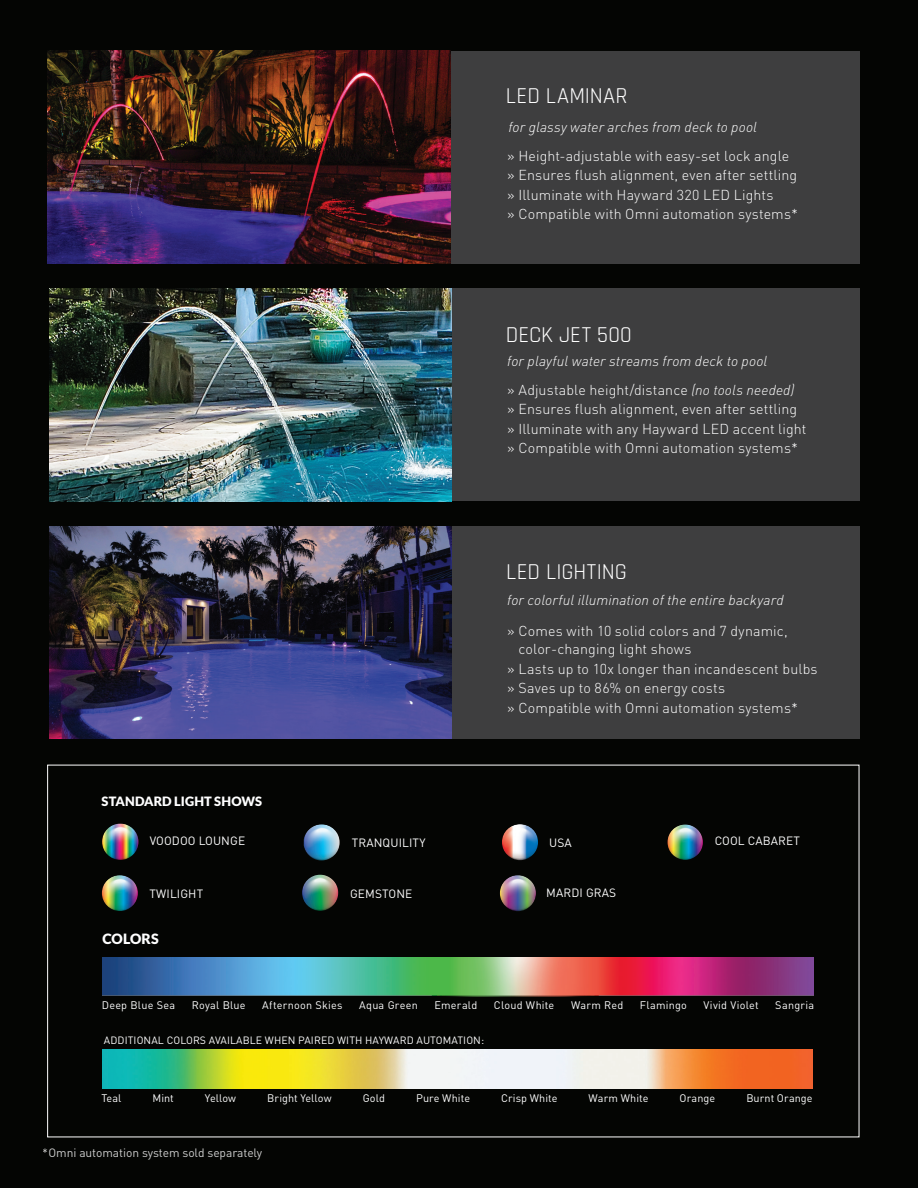
<style>
.page{position:relative;width:918px;height:1188px;background:#040503}
.page>*{position:absolute;margin:0;border:0;box-sizing:border-box;transform-origin:0 0}
.t1{font:22.5px "Rajdhani";letter-spacing:.005em;color:#fff}
.t2{font:300 14.25px/18px "DIN Pro";letter-spacing:.01em;color:#fff}
.t3{font:italic 300 14.25px "DIN Pro";letter-spacing:.005em;color:#fff}
.t4{font:900 14.1px "Lato";color:#fff}
.t5{font:900 12.9px "Lato";letter-spacing:.005em;color:#fff}
.t6{font:12px "DIN Pro";letter-spacing:-.005em;color:#fff}
.t7{font:11.85px "DIN Pro";letter-spacing:.01em;color:#fff}
.t8{font:10.8px "DIN Pro";letter-spacing:.02em;color:#fff}
.t9{font:10.5px "DIN Pro";letter-spacing:.01em;color:#fff}
.s1{font-style:italic}
</style>
<div class="page">
<div style="left:49px;top:51px;width:810px;height:213px;background:#3e3e3f"></div>
<div style="left:49px;top:526px;width:810px;height:213px;background:#3e3e3f"></div>
<img style="left:49px;top:526px;width:402px;height:213px">
<img style="left:47px;top:51px;width:404px;height:213px">
<div style="left:49px;top:288px;width:810px;height:213px;background:#3e3e3f"></div>
<img style="left:102px;top:824px;width:36px;height:36px;border-radius:18px">
<img style="left:102px;top:875px;width:36px;height:36px;border-radius:18px">
<img style="left:303px;top:824px;width:37px;height:37px;border-radius:18px">
<img style="left:302px;top:875px;width:36px;height:36px;border-radius:18px">
<img style="left:502px;top:824px;width:36px;height:36px;border-radius:18px">
<img style="left:500px;top:875px;width:36px;height:36px;border-radius:18px">
<img style="left:668px;top:825px;width:35px;height:35px;border-radius:18px">
<img style="left:102px;top:957px;width:711px;height:39px">
<img style="left:102px;top:1049px;width:710px;height:39px">
<img style="left:49px;top:288px;width:402px;height:213px">
<p class="t1" style="left:506px;top:83px;width:123px">LED LAMINAR</p>
<p class="t3" style="left:508px;top:116px;width:250px">for glassy water arches from deck to pool</p>
<p class="t2" style="left:507px;top:146px;width:284px">» Height-adjustable with easy-set lock angle</p>
<p class="t2" style="left:507px;top:165px;width:291px">» Ensures flush alignment, even after settling</p>
<p class="t2" style="left:507px;top:185px;width:268px">» Illuminate with Hayward 320 LED Lights</p>
<p class="t2" style="left:507px;top:204px;width:292px">» Compatible with Omni automation systems*</p>
<p class="t1" style="left:506px;top:322px;width:127px">DECK JET 500</p>
<p class="t3" style="left:507px;top:350px;width:262px">for playful water streams from deck to pool</p>
<p class="t2" style="left:507px;top:380px;width:288px">» Adjustable height/distance <span class="s1">(no tools needed)</span></p>
<p class="t2" style="left:507px;top:399px;width:291px">» Ensures flush alignment, even after settling</p>
<p class="t2" style="left:507px;top:419px;width:301px">» Illuminate with any Hayward LED accent light</p>
<p class="t2" style="left:507px;top:438px;width:292px">» Compatible with Omni automation systems*</p>
<p class="t1" style="left:506px;top:559px;width:122px">LED LIGHTING</p>
<p class="t3" style="left:507px;top:589px;width:278px">for colorful illumination of the entire backyard</p>
<p class="t5" style="left:102px;top:794px;width:162px">STANDARD LIGHT SHOWS</p>
<p class="t7" style="left:150px;top:832px;width:97px">VOODOO LOUNGE</p>
<p class="t7" style="left:150px;top:884px;width:55px">TWILIGHT</p>
<p class="t4" style="left:102px;top:931px;width:58px">COLORS</p>
<p class="t7" style="left:352px;top:833px;width:75px">TRANQUILITY</p>
<p class="t7" style="left:350px;top:884px;width:64px">GEMSTONE</p>
<p class="t2" style="left:518px;top:621px;width:271px;text-indent:-11px">» Comes with 10 solid colors and 7 dynamic, color-changing light shows</p>
<p class="t2" style="left:507px;top:659px;width:312px">» Lasts up to 10x longer than incandescent bulbs</p>
<p class="t2" style="left:507px;top:678px;width:219px">» Saves up to 86% on energy costs</p>
<p class="t2" style="left:507px;top:698px;width:292px">» Compatible with Omni automation systems*</p>
<p class="t7" style="left:549px;top:833px;width:24px">USA</p>
<p class="t7" style="left:715px;top:832px;width:87px">COOL CABARET</p>
<p class="t7" style="left:546px;top:884px;width:71px">MARDI GRAS</p>
<p class="t8" style="left:102px;top:997px;width:75px">Deep Blue Sea</p>
<p class="t8" style="left:192px;top:997px;width:55px">Royal Blue</p>
<p class="t8" style="left:262px;top:997px;width:82px">Afternoon Skies</p>
<p class="t8" style="left:359px;top:997px;width:60px">Aqua Green</p>
<p class="t8" style="left:434px;top:997px;width:44px">Emerald</p>
<p class="t8" style="left:494px;top:997px;width:62px">Cloud White</p>
<p class="t8" style="left:571px;top:997px;width:54px">Warm Red</p>
<p class="t8" style="left:640px;top:997px;width:49px">Flamingo</p>
<p class="t8" style="left:704px;top:997px;width:57px">Vivid Violet</p>
<p class="t8" style="left:775px;top:997px;width:40px">Sangria</p>
<p class="t9" style="left:104px;top:1032px;width:382px">ADDITIONAL COLORS AVAILABLE WHEN PAIRED WITH HAYWARD AUTOMATION:</p>
<p class="t8" style="left:101px;top:1090px;width:22px">Teal</p>
<p class="t8" style="left:153px;top:1090px;width:23px">Mint</p>
<p class="t8" style="left:205px;top:1090px;width:33px">Yellow</p>
<p class="t8" style="left:267px;top:1090px;width:66px">Bright Yellow</p>
<p class="t8" style="left:363px;top:1090px;width:24px">Gold</p>
<p class="t8" style="left:416px;top:1090px;width:56px">Pure White</p>
<p class="t8" style="left:501px;top:1090px;width:58px">Crisp White</p>
<p class="t8" style="left:589px;top:1090px;width:61px">Warm White</p>
<p class="t8" style="left:680px;top:1090px;width:37px">Orange</p>
<p class="t8" style="left:746px;top:1090px;width:68px">Burnt Orange</p>
<p class="t6" style="left:43px;top:1144px;width:221px">*Omni automation system sold separately</p>
</div>
